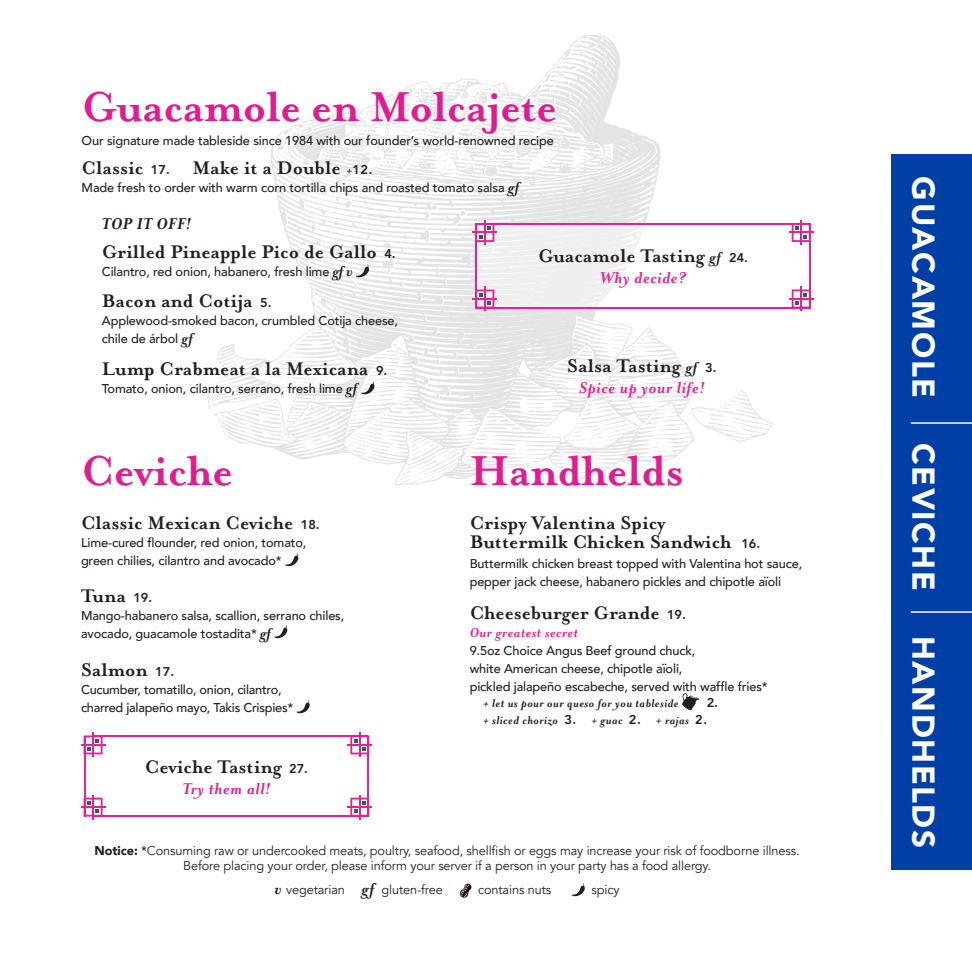
<style>
.page{position:relative;width:972px;height:972px;background:#fff}
.page>*{position:absolute;margin:0;border:0;box-sizing:border-box;transform-origin:0 0}
.pink_headline{font:700 48px "Mrs Eaves OT";letter-spacing:-.01em;color:#e01d90}
.t1{font:900 31.5px "Avenir";letter-spacing:.05em;color:#fff}
.Item{font:700 21px/19.5px "Mrs Eaves OT";color:#231f20}
.pink_note_-_box{font:italic 700 18px "Mrs Eaves OT";letter-spacing:.04em;color:#e52292}
.description{font:italic 700 18px "Mrs Eaves OT";letter-spacing:.03em;color:#231f20}
.pink_note{font:italic 700 15px "Mrs Eaves OT";letter-spacing:.04em;color:#e52292}
.description-2{font:500 12.75px/18px "Avenir";letter-spacing:-.01em;color:#231f20}
.description-3{font:12.75px/15.3px "Avenir";letter-spacing:-.01em;color:#231f20;text-align:center}
.Item-2{font:500 12.75px/18px "Avenir";letter-spacing:-.01em;color:#231f20}
.Paragraph_Style_1{font:500 12.75px "Avenir";letter-spacing:-.01em;color:#231f20}
.description_add-on{font:italic 700 12.75px "Mrs Eaves OT";letter-spacing:.04em;color:#231f20}
.description_add-on-2{font:800 12.75px "Avenir";color:#231f20}
.s1{font-family:"Avenir";font-weight:800;font-size:12.75px}
.s2{font-style:italic;font-size:12.75px}
.s3{font-family:"Mrs Eaves OT";font-weight:700;font-style:italic;font-size:16.5px}
.s4{font-style:italic;font-size:16.5px}
.s5{font-family:"Avenir";font-weight:800;font-style:normal}
.s6{font-weight:900}
.s7{font-weight:500}
.s8{font-family:"Mrs Eaves OT";font-weight:700;font-style:italic;font-size:18px}
</style>
<div class="page">
<svg style="left:207px;top:35px;width:566px;height:451px"></svg>
<div style="left:891px;top:154px;width:81px;height:716px;background:#0040a6"></div>
<hr style="left:911px;top:422px;width:61px;height:2px;background:#fff">
<hr style="left:911px;top:611px;width:61px;height:2px;background:#fff">
<svg style="left:459px;top:883px;width:13px;height:15px"></svg>
<svg style="left:571px;top:883px;width:14px;height:14px"></svg>
<div style="left:476px;top:224px;width:333px;height:84px;background:linear-gradient(to right,#eeedee,#fff)"></div>
<svg style="left:473px;top:223px;width:24px;height:19px"></svg>
<hr style="left:475px;top:223px;width:336px;height:2px;background:#e52292">
<svg style="left:789px;top:225px;width:24px;height:17px"></svg>
<hr style="left:800px;top:220px;width:2px;height:25px;background:#e52292">
<svg style="left:792px;top:290px;width:17px;height:17px"></svg>
<hr style="left:789px;top:298px;width:24px;height:2px;background:#e52292">
<hr style="left:800px;top:287px;width:2px;height:24px;background:#e52292">
<hr style="left:475px;top:307px;width:336px;height:1px;background:#e52292">
<svg style="left:477px;top:290px;width:17px;height:17px"></svg>
<hr style="left:473px;top:298px;width:24px;height:2px;background:#e52292">
<hr style="left:484px;top:287px;width:2px;height:24px;background:#e52292">
<hr style="left:475px;top:224px;width:2px;height:84px;background:#e52292">
<hr style="left:809px;top:224px;width:2px;height:84px;background:#e52292">
<hr style="left:484px;top:220px;width:2px;height:25px;background:#e52292">
<svg style="left:356px;top:264px;width:13px;height:15px"></svg>
<svg style="left:361px;top:381px;width:14px;height:15px"></svg>
<svg style="left:285px;top:553px;width:14px;height:14px"></svg>
<svg style="left:274px;top:625px;width:14px;height:14px"></svg>
<svg style="left:296px;top:700px;width:14px;height:14px"></svg>
<svg style="left:84px;top:735px;width:19px;height:19px"></svg>
<hr style="left:81px;top:744px;width:24px;height:2px;background:#e52292">
<hr style="left:93px;top:735px;width:275px;height:2px;background:#e52292">
<svg style="left:350px;top:735px;width:19px;height:19px"></svg>
<hr style="left:348px;top:744px;width:24px;height:2px;background:#e52292">
<hr style="left:359px;top:733px;width:2px;height:24px;background:#e52292">
<svg style="left:350px;top:798px;width:19px;height:19px"></svg>
<hr style="left:348px;top:806px;width:24px;height:2px;background:#e52292">
<hr style="left:359px;top:795px;width:2px;height:24px;background:#e52292">
<hr style="left:93px;top:815px;width:275px;height:2px;background:#e52292">
<svg style="left:84px;top:798px;width:19px;height:19px"></svg>
<hr style="left:81px;top:806px;width:24px;height:2px;background:#e52292">
<hr style="left:92px;top:795px;width:2px;height:24px;background:#e52292">
<hr style="left:84px;top:736px;width:1px;height:80px;background:#e52292">
<hr style="left:367px;top:736px;width:2px;height:80px;background:#e52292">
<hr style="left:92px;top:733px;width:2px;height:24px;background:#e52292">
<svg style="left:682px;top:693px;width:17px;height:18px"></svg>
<p class="pink_headline" style="left:82px;top:81px;width:477px">Guacamole en Molcajete</p>
<p class="description-2" style="left:82px;top:131px;width:474px">Our signature made tableside since 1984 with our founder’s world-renowned recipe</p>
<p class="Item" style="left:82px;top:158px;width:292px">Classic <span class="s1">17.</span> Make it a Double <span class="s2">+</span><span class="s1">12.</span></p>
<p class="Paragraph_Style_1" style="left:82px;top:176px;width:439px">Made fresh to order with warm corn tortilla chips and roasted tomato salsa <span class="s3">gf</span></p>
<p class="description" style="left:102px;top:214px;width:91px">TOP IT OFF!</p>
<p class="Item" style="left:102px;top:242px;width:295px">Grilled Pineapple Pico de Gallo <span class="s1">4.</span></p>
<p class="description-2" style="left:102px;top:262px;width:252px">Cilantro, red onion, habanero, fresh lime <span class="s3">gf v</span></p>
<p class="Item" style="left:102px;top:292px;width:171px">Bacon and Cotija <span class="s1">5.</span></p>
<p class="description-2" style="left:102px;top:311px;width:298px">Applewood-smoked bacon, crumbled Cotija cheese, chile de árbol <span class="s3">gf</span></p>
<p class="Item" style="left:102px;top:359px;width:287px">Lump Crabmeat a la Mexicana <span class="s1">9.</span></p>
<p class="description-2" style="left:102px;top:379px;width:257px">Tomato, onion, cilantro, serrano, fresh lime <span class="s3">gf</span></p>
<p class="Item" style="left:538px;top:246px;width:212px">Guacamole Tasting <span class="s4">gf</span> <span class="s1">24.</span></p>
<p class="pink_note_-_box" style="left:600px;top:268px;width:88px">Why decide?</p>
<p class="Item" style="left:567px;top:356px;width:151px">Salsa Tasting <span class="s4">gf</span> <span class="s1">3.</span></p>
<p class="pink_note_-_box" style="left:579px;top:378px;width:127px">Spice up your life!</p>
<p class="pink_headline" style="left:81px;top:445px;width:154px">Ceviche</p>
<p class="Item" style="left:81px;top:513px;width:240px">Classic Mexican Ceviche <span class="s1">18.</span></p>
<p class="description-2" style="left:81px;top:533px;width:227px">Lime-cured flounder, red onion, tomato, green chilies, cilantro and avocado*</p>
<p class="Item" style="left:81px;top:586px;width:73px">Tuna <span class="s1">19.</span></p>
<p class="description-2" style="left:81px;top:606px;width:265px">Mango-habanero salsa, scallion, serrano chiles, avocado, guacamole tostadita* <span class="s3">gf</span></p>
<p class="Item" style="left:81px;top:660px;width:95px">Salmon <span class="s1">17.</span></p>
<p class="description-2" style="left:81px;top:680px;width:214px">Cucumber, tomatillo, onion, cilantro, charred jalapeño mayo, Takis Crispies*</p>
<p class="Item" style="left:145px;top:757px;width:165px">Ceviche Tasting <span class="s1">27.</span></p>
<p class="pink_note_-_box" style="left:182px;top:779px;width:89px">Try them all!</p>
<p class="pink_headline" style="left:470px;top:445px;width:216px">Handhelds</p>
<p class="Item" style="left:470px;top:513px;width:292px">Crispy Valentina Spicy<br>Buttermilk Chicken Sandwich <span class="s1">16.</span></p>
<p class="Item-2" style="left:470px;top:554px;width:334px">Buttermilk chicken breast topped with Valentina hot sauce, pepper jack cheese, habanero pickles and chipotle aïoli</p>
<p class="Item" style="left:470px;top:603px;width:218px">Cheeseburger Grande <span class="s1">19.</span></p>
<p class="pink_note" style="left:470px;top:624px;width:110px">Our greatest secret</p>
<p class="description-2" style="left:470px;top:641px;width:300px">9.5oz Choice Angus Beef ground chuck,<br>white American cheese, chipotle aïoli,<br>pickled jalapeño escabeche, served with waffle fries*</p>
<p class="description_add-on" style="left:483px;top:697px;width:197px">+ let us pour our queso for you tableside</p>
<p class="description_add-on-2" style="left:707px;top:693px;width:13px">2.</p>
<p class="description_add-on" style="left:483px;top:713px;width:225px">+ sliced chorizo <span class="s5">3.</span> + guac <span class="s5">2.</span> + rajas <span class="s5">2.</span></p>
<p class="description-3" style="left:95px;top:843px;width:706px"><span class="s6">Notice:</span> <span class="s7">*</span>Consuming raw or undercooked meats, poultry, seafood, shellfish or eggs may increase your risk of foodborne illness.<br>Before placing your order, please inform your server if a person in your party has a food allergy.</p>
<p class="description-3" style="left:275px;top:882px;width:170px"><span class="s8">v</span> vegetarian <span class="s8">gf</span> gluten-free</p>
<p class="description-3" style="left:478px;top:882px;width:75px">contains nuts</p>
<p class="description-3" style="left:592px;top:882px;width:30px">spicy</p>
<p class="t1" style="left:951px;top:176px;width:223px;rotate:90deg">GUACAMOLE</p>
<p class="t1" style="left:951px;top:443px;width:149px;rotate:90deg">CEVICHE</p>
<p class="t1" style="left:951px;top:636px;width:214px;rotate:90deg">HANDHELDS</p>
</div>
